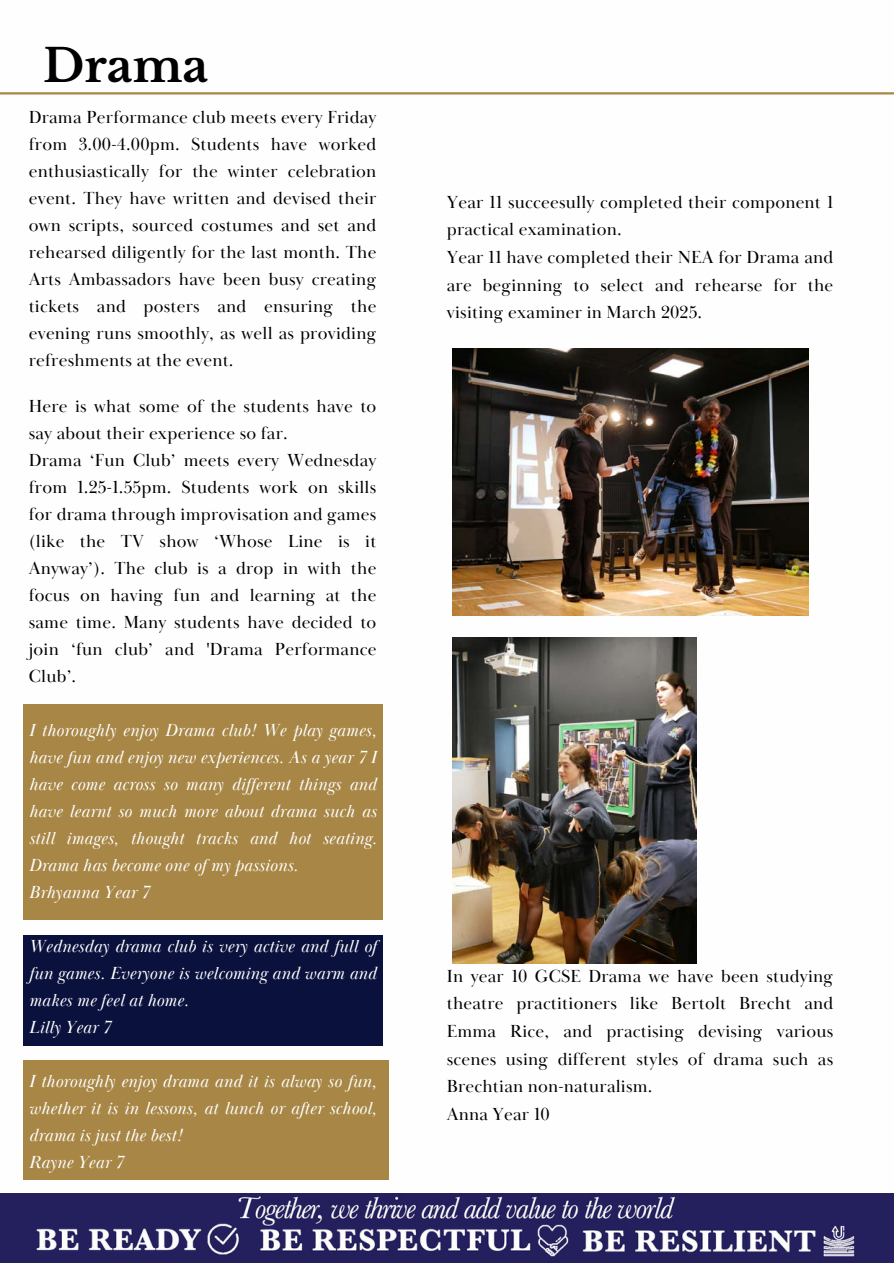
<style>
.page{position:relative;width:894px;height:1264px;background:#fff}
.page>*{position:absolute;margin:0;border:0;box-sizing:border-box;transform-origin:0 0}
.t1{font:700 45px "Libre Baskerville";color:#000}
.t2{font:18px/27px "Baskerville Display PT";letter-spacing:.01em;color:#000;text-align:justify}
.t3{font:italic 18px/27px "Baskerville Display PT";letter-spacing:.01em;color:#fefefe;text-align:justify}
.t4{font:italic 18px/27px "Baskerville Display PT";letter-spacing:.01em;color:#fff;text-align:justify}
.s1{color:#fff}
</style>
<div class="page">
<div style="left:23px;top:704px;width:359px;height:215px;background:#a88746"></div>
<div style="left:23px;top:935px;width:359px;height:110px;background:#0a113d"></div>
<img style="left:452px;top:637px;width:244px;height:326px">
<img style="left:452px;top:348px;width:356px;height:267px">
<img style="left:0;top:1193px;width:893px;height:69px">
<div style="left:23px;top:1059px;width:365px;height:120px;background:#a88746"></div>
<hr style="left:0;top:92px;width:893px;height:2px;background:#a88746">
<p class="t1" style="left:43px;top:38px;width:167px">Drama</p>
<p class="t2" style="left:29px;top:104px;width:349px">Drama Performance club meets every Friday from 3.00-4.00pm. Students have worked enthusiastically for the winter celebration event. They have written and devised their own scripts, sourced costumes and set and rehearsed diligently for the last month. The Arts Ambassadors have been busy creating tickets and posters and ensuring the evening runs smoothly, as well as providing refreshments at the event.</p>
<p class="t2" style="left:29px;top:393px;width:349px">Here is what some of the students have to say about their experience so far.</p>
<p class="t2" style="left:29px;top:447px;width:349px">Drama ‘Fun Club’ meets every Wednesday from 1.25-1.55pm. Students work on skills for drama through improvisation and games (like the TV show ‘Whose Line is it Anyway’). The club is a drop in with the focus on having fun and learning at the same time. Many students have decided to join ‘fun club’ and 'Drama Performance Club’.</p>
<p class="t3" style="left:29px;top:717px;width:349px">I thoroughly enjoy Drama club! We play games, have fun and enjoy new experiences. As a year 7 I have come across so many different things and have learnt so much more about drama such as still images, thought tracks and hot seating.<br>Drama has become one of my passions.</p>
<p class="t3" style="left:29px;top:879px;width:122px">Brhyanna Year 7</p>
<p class="t4" style="left:29px;top:933px;width:349px">Wednesday drama club is very active and full of fun games. Everyone is welcoming and warm and makes me feel at home.</p>
<p class="t4" style="left:29px;top:1014px;width:84px">Lilly Year 7</p>
<p class="t3" style="left:29px;top:1068px;width:349px"><span class="s1">I</span> thoroughly enjoy drama and it is alway so fun, whether it is in lessons, at lunch or after school, drama is just the best!</p>
<p class="t3" style="left:29px;top:1149px;width:96px">Rayne Year 7</p>
<h1 class="t2" style="left:446px;top:189px;width:388px;line-height:27.6px">Year 11 succeesully completed their component 1 practical examination.</h1>
<p class="t2" style="left:446px;top:244px;width:388px;line-height:27.6px">Year 11 have completed their NEA for Drama and are beginning to select and rehearse for the visiting examiner in March 2025.</p>
<p class="t2" style="left:446px;top:962px;width:388px;line-height:27.6px">In year 10 GCSE Drama we have been studying theatre practitioners like Bertolt Brecht and Emma Rice, and practising devising various scenes using different styles of drama such as Brechtian non-naturalism.</p>
<p class="t2" style="left:446px;top:1101px;width:104px">Anna Year 10</p>
</div>
